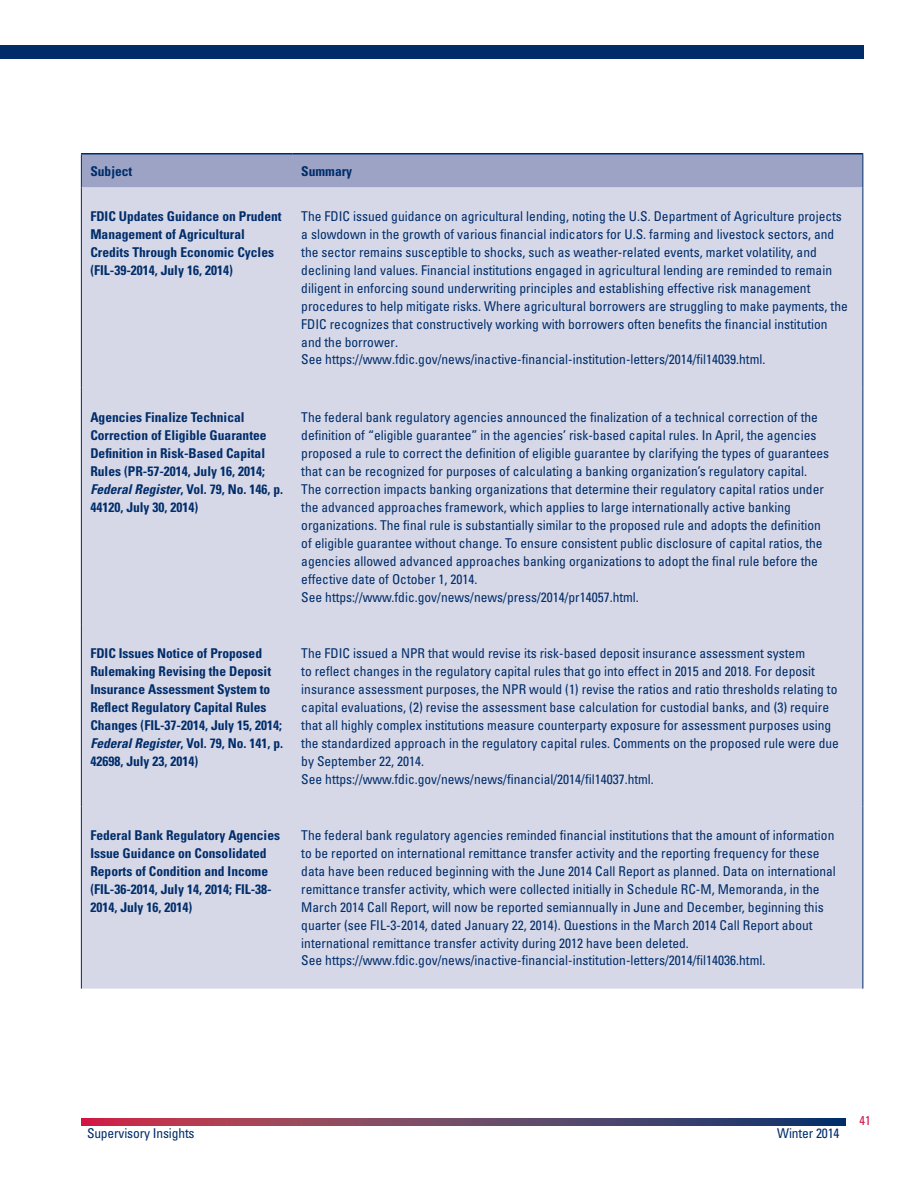
<style>
.page{position:relative;width:918px;height:1188px;background:#fff}
.page>*{position:absolute;margin:0;border:0;box-sizing:border-box;transform-origin:0 0}
.t1{font:condensed 13.5px/17.9px "Univers LT Std";color:#002d6a}
.t2{font:700 condensed 13.5px/18px "Univers LT Std";color:#002d6a}
.t3{font:condensed 12.75px "Univers LT Std";color:#d31245}
.s1{font-style:italic}
</style>
<div class="page">
<div style="left:0;top:45px;width:864px;height:13px;background:#002d6a"></div>
<svg style="left:81px;top:1119px;width:765px;height:6px;background:#704062"></svg>
<div style="left:82px;top:154px;width:780px;height:34px;background:#9ca3c5"></div>
<div style="left:82px;top:188px;width:780px;height:801px;background:#d6d8e7"></div>
<hr style="left:81px;top:153px;width:211px;height:1px;background:#002d6a">
<hr style="left:292px;top:153px;width:571px;height:1px;background:#002d6a">
<hr style="left:81px;top:188px;width:1px;height:200px;background:#002d6a">
<hr style="left:862px;top:188px;width:1px;height:200px;background:#002d6a">
<hr style="left:81px;top:388px;width:1px;height:236px;background:#002d6a">
<hr style="left:862px;top:388px;width:1px;height:236px;background:#002d6a">
<hr style="left:81px;top:624px;width:1px;height:182px;background:#002d6a">
<hr style="left:862px;top:624px;width:1px;height:182px;background:#002d6a">
<hr style="left:81px;top:806px;width:1px;height:183px;background:#002d6a">
<hr style="left:862px;top:806px;width:1px;height:183px;background:#002d6a">
<hr style="left:81px;top:154px;width:1px;height:34px;background:#002d6a">
<hr style="left:862px;top:154px;width:1px;height:34px;background:#002d6a">
<p class="t2" style="left:90px;top:162px;width:44px">Subject</p>
<p class="t2" style="left:301px;top:162px;width:52px">Summary</p>
<p class="t2" style="left:90px;top:207px;width:193px">FDIC Updates Guidance on Prudent<br>Management of Agricultural<br>Credits Through Economic Cycles (FIL-39-2014, July 16, 2014)</p>
<p class="t1" style="left:301px;top:207px;width:548px">The FDIC issued guidance on agricultural lending, noting the U.S. Department of Agriculture projects a slowdown in the growth of various financial indicators for U.S. farming and livestock sectors, and the sector remains susceptible to shocks, such as weather-related events, market volatility, and declining land values. Financial institutions engaged in agricultural lending are reminded to remain diligent in enforcing sound underwriting principles and establishing effective risk management procedures to help mitigate risks. Where agricultural borrowers are struggling to make payments, the FDIC recognizes that constructively working with borrowers often benefits the financial institution and the borrower.<br>See https://www.fdic.gov/news/inactive-financial-institution-letters/2014/fil14039.html.</p>
<p class="t2" style="left:90px;top:408px;width:194px">Agencies Finalize Technical<br>Correction of Eligible Guarantee<br>Definition in Risk-Based Capital<br>Rules (PR-57-2014, July 16, 2014;<br><span class="s1">Federal Register</span>, Vol. 79, No. 146, p.<br>44120, July 30, 2014)</p>
<p class="t1" style="left:301px;top:408px;width:529px">The federal bank regulatory agencies announced the finalization of a technical correction of the definition of “eligible guarantee” in the agencies’ risk-based capital rules. In April, the agencies proposed a rule to correct the definition of eligible guarantee by clarifying the types of guarantees that can be recognized for purposes of calculating a banking organization’s regulatory capital.<br>The correction impacts banking organizations that determine their regulatory capital ratios under the advanced approaches framework, which applies to large internationally active banking organizations. The final rule is substantially similar to the proposed rule and adopts the definition of eligible guarantee without change. To ensure consistent public disclosure of capital ratios, the agencies allowed advanced approaches banking organizations to adopt the final rule before the effective date of October 1, 2014.</p>
<p class="t1" style="left:301px;top:588px;width:339px">See https://www.fdic.gov/news/news/press/2014/pr14057.html.</p>
<p class="t2" style="left:90px;top:644px;width:194px">FDIC Issues Notice of Proposed<br>Rulemaking Revising the Deposit<br>Insurance Assessment System to<br>Reflect Regulatory Capital Rules<br>Changes (FIL-37-2014, July 15, 2014;<br><span class="s1">Federal Register</span>, Vol. 79, No. 141, p.<br>42698, July 23, 2014)</p>
<p class="t1" style="left:301px;top:644px;width:539px">The FDIC issued a NPR that would revise its risk-based deposit insurance assessment system<br>to reflect changes in the regulatory capital rules that go into effect in 2015 and 2018. For deposit insurance assessment purposes, the NPR would (1) revise the ratios and ratio thresholds relating to capital evaluations, (2) revise the assessment base calculation for custodial banks, and (3) require that all highly complex institutions measure counterparty exposure for assessment purposes using the standardized approach in the regulatory capital rules. Comments on the proposed rule were due by September 22, 2014.</p>
<p class="t1" style="left:301px;top:770px;width:354px">See https://www.fdic.gov/news/news/financial/2014/fil14037.html.</p>
<p class="t2" style="left:90px;top:826px;width:191px">Federal Bank Regulatory Agencies<br>Issue Guidance on Consolidated<br>Reports of Condition and Income (FIL-36-2014, July 14, 2014; FIL-38-<br>2014, July 16, 2014)</p>
<p class="t1" style="left:301px;top:826px;width:536px">The federal bank regulatory agencies reminded financial institutions that the amount of information to be reported on international remittance transfer activity and the reporting frequency for these data have been reduced beginning with the June 2014 Call Report as planned. Data on international remittance transfer activity, which were collected initially in Schedule RC-M, Memoranda, in the March 2014 Call Report, will now be reported semiannually in June and December, beginning this quarter (see FIL-3-2014, dated January 22, 2014). Questions in the March 2014 Call Report about international remittance transfer activity during 2012 have been deleted.<br>See https://www.fdic.gov/news/inactive-financial-institution-letters/2014/fil14036.html.</p>
<p class="t1" style="left:87px;top:1124px;width:109px">Supervisory Insights</p>
<p class="t1" style="left:777px;top:1124px;width:64px">Winter 2014</p>
<p class="t3" style="left:860px;top:1112px;width:13px">41</p>
</div>
